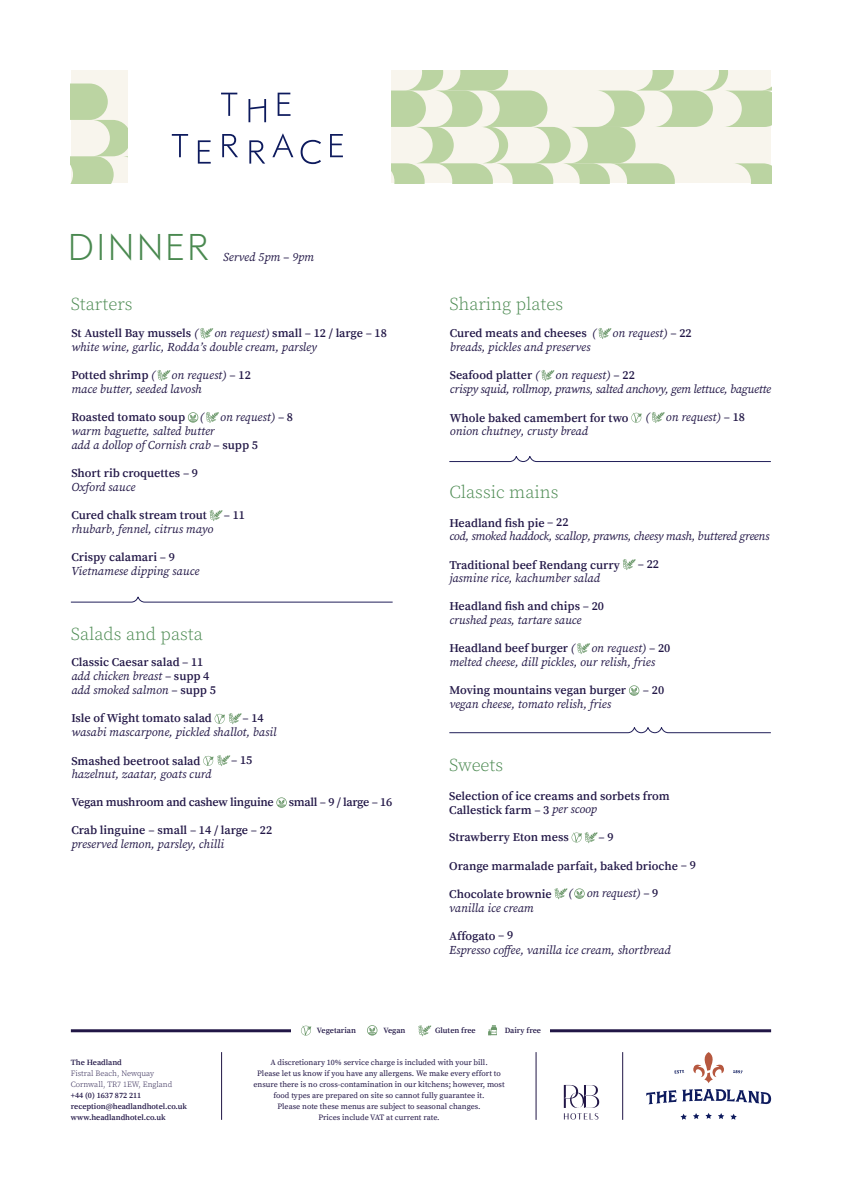
<style>
.page{position:relative;width:842px;height:1191px;background:#fff}
.page>*{position:absolute;margin:0;border:0;box-sizing:border-box;transform-origin:0 0}
.t1{font:100 37px "GT Eesti Text";letter-spacing:.085em;color:#4a8950}
.t2{font:300 18px "Source Serif Pro";color:#4a8950}
.t3{font:italic 12px/14px "Source Serif Pro";color:#211646}
.t4{font:600 12px/14px "Source Serif Pro";color:#211646}
.t5{font:italic 12px/14px "Source Serif Pro";letter-spacing:-.02em;color:#211646}
.t6{font:600 12px "Source Serif Pro";letter-spacing:-.02em;color:#211646}
.t7{font:8px/11px "Source Serif Pro";color:#211646;text-align:center}
.t8{font:600 8px "Source Serif Pro";color:#211646}
.t9{font:300 8px "Source Serif Pro";color:#211646}
.s1{font-weight:600;font-style:normal}
.s2{font-weight:400;font-style:italic}
</style>
<div class="page">
<svg style="left:646px;top:1089px;width:125px;height:15px"></svg>
<svg style="left:730px;top:1113px;width:7px;height:6px"></svg>
<svg style="left:718px;top:1113px;width:6px;height:6px"></svg>
<svg style="left:705px;top:1113px;width:7px;height:5px"></svg>
<svg style="left:693px;top:1113px;width:6px;height:6px"></svg>
<svg style="left:680px;top:1113px;width:7px;height:6px"></svg>
<svg style="left:693px;top:1052px;width:31px;height:31px"></svg>
<svg style="left:733px;top:1070px;width:10px;height:3px"></svg>
<svg style="left:674px;top:1070px;width:10px;height:3px"></svg>
<hr style="left:221px;top:1052px;width:1px;height:67px;background:#211646">
<hr style="left:622px;top:1052px;width:1px;height:67px;background:#211646">
<hr style="left:536px;top:1052px;width:1px;height:67px;background:#211646">
<hr style="left:71px;top:1029px;width:700px;height:3px;background:#211646">
<svg style="left:200px;top:328px;width:13px;height:11px"></svg>
<svg style="left:158px;top:370px;width:12px;height:11px"></svg>
<svg style="left:188px;top:412px;width:10px;height:10px"></svg>
<svg style="left:206px;top:412px;width:13px;height:11px"></svg>
<svg style="left:210px;top:510px;width:13px;height:11px"></svg>
<svg style="left:214px;top:713px;width:28px;height:11px"></svg>
<svg style="left:203px;top:755px;width:27px;height:11px"></svg>
<svg style="left:276px;top:797px;width:11px;height:10px"></svg>
<svg style="left:598px;top:328px;width:13px;height:11px"></svg>
<svg style="left:541px;top:370px;width:13px;height:11px"></svg>
<svg style="left:631px;top:412px;width:11px;height:11px"></svg>
<svg style="left:652px;top:412px;width:13px;height:11px"></svg>
<svg style="left:70px;top:596px;width:323px;height:7px"></svg>
<svg style="left:571px;top:832px;width:27px;height:11px"></svg>
<svg style="left:555px;top:888px;width:12px;height:11px"></svg>
<svg style="left:574px;top:888px;width:11px;height:10px"></svg>
<svg style="left:449px;top:727px;width:322px;height:7px"></svg>
<svg style="left:449px;top:456px;width:322px;height:6px"></svg>
<svg style="left:392px;top:71px;width:380px;height:112px"></svg>
<div style="left:71px;top:71px;width:57px;height:112px;background:#f8f5ed"></div>
<svg style="left:71px;top:83px;width:57px;height:100px"></svg>
<svg style="left:172px;top:134px;width:16px;height:23px"></svg>
<svg style="left:278px;top:93px;width:12px;height:23px"></svg>
<svg style="left:221px;top:93px;width:16px;height:23px"></svg>
<svg style="left:198px;top:140px;width:13px;height:24px"></svg>
<svg style="left:222px;top:134px;width:16px;height:23px"></svg>
<svg style="left:249px;top:140px;width:16px;height:24px"></svg>
<svg style="left:272px;top:133px;width:21px;height:24px"></svg>
<svg style="left:301px;top:140px;width:20px;height:24px"></svg>
<svg style="left:330px;top:134px;width:13px;height:23px"></svg>
<svg style="left:248px;top:99px;width:18px;height:23px"></svg>
<svg style="left:564px;top:1085px;width:35px;height:34px"></svg>
<div style="left:292px;top:1009px;width:258px;height:28px;background:#fff"></div>
<svg style="left:367px;top:1025px;width:10px;height:10px"></svg>
<svg style="left:301px;top:1025px;width:10px;height:10px"></svg>
<svg style="left:418px;top:1025px;width:13px;height:11px"></svg>
<svg style="left:488px;top:1025px;width:9px;height:10px"></svg>
<svg style="left:623px;top:559px;width:13px;height:11px"></svg>
<svg style="left:577px;top:643px;width:13px;height:11px"></svg>
<svg style="left:629px;top:685px;width:10px;height:10px"></svg>
<p class="t1" style="left:68px;top:227px;width:142px">DINNER</p>
<p class="t2" style="left:71px;top:292px;width:63px">Starters</p>
<p class="t3" style="left:223px;top:250px;width:93px">Served 5pm – 9pm</p>
<p class="t3" style="left:71px;top:326px;width:317px;text-indent:143px">on request) <span class="s1">small – 12 / large – 18 </span>white wine, garlic, Rodda’s double cream, parsley</p>
<p class="t4" style="left:71px;top:368px;width:86px">Potted shrimp <span class="s2">(</span></p>
<p class="t4" style="left:71px;top:326px;width:129px">St Austell Bay mussels <span class="s2">(</span></p>
<p class="t3" style="left:71px;top:368px;width:181px;text-indent:100px">on request) <span class="s1">– 12 </span>mace butter, seeded lavosh</p>
<p class="t4" style="left:71px;top:410px;width:134px">Roasted tomato soup <span class="s2">(</span></p>
<p class="t3" style="left:220px;top:410px;width:74px">on request) <span class="s1">– 8</span></p>
<p class="t3" style="left:71px;top:424px;width:188px">warm baguette, salted butter<br>add a dollop of Cornish crab <span class="s1">– supp 5</span></p>
<p class="t4" style="left:71px;top:466px;width:128px">Short rib croquettes – 9</p>
<p class="t3" style="left:71px;top:480px;width:66px">Oxford sauce</p>
<p class="t4" style="left:71px;top:508px;width:137px">Cured chalk stream trout</p>
<p class="t4" style="left:224px;top:508px;width:23px">– 11</p>
<p class="t3" style="left:71px;top:522px;width:143px">rhubarb, fennel, citrus mayo</p>
<p class="t3" style="left:71px;top:550px;width:129px"><span class="s1">Crispy calamari – 9<br></span>Vietnamese dipping sauce</p>
<p class="t2" style="left:71px;top:622px;width:133px">Salads and pasta</p>
<p class="t4" style="left:71px;top:655px;width:140px">Classic Caesar salad – 11 <span class="s2">add chicken breast</span> – supp 4</p>
<p class="t3" style="left:71px;top:683px;width:146px">add smoked salmon <span class="s1">– supp 5</span></p>
<p class="t4" style="left:71px;top:711px;width:142px">Isle of Wight tomato salad</p>
<p class="t3" style="left:71px;top:711px;width:207px;text-indent:171px"><span class="s1">– 14 </span>wasabi mascarpone, pickled shallot, basil</p>
<p class="t4" style="left:71px;top:754px;width:131px">Smashed beetroot salad</p>
<p class="t4" style="left:231px;top:753px;width:23px">– 15</p>
<p class="t3" style="left:71px;top:767px;width:142px">hazelnut, zaatar, goats curd</p>
<p class="t6" style="left:71px;top:795px;width:322px">Vegan mushroom and cashew linguine small – 9 / large – 16</p>
<p class="t4" style="left:71px;top:823px;width:202px">Crab linguine – small – 14 / large – 22 <span class="s2">preserved lemon, parsley, chilli</span></p>
<p class="t2" style="left:449px;top:292px;width:115px">Sharing plates</p>
<p class="t4" style="left:450px;top:326px;width:148px">Cured meats and cheeses <span class="s2">(</span></p>
<p class="t3" style="left:613px;top:326px;width:81px">on request) <span class="s1">– 22</span></p>
<p class="t3" style="left:450px;top:340px;width:142px">breads, pickles and preserves</p>
<p class="t4" style="left:450px;top:368px;width:91px">Seafood platter <span class="s2">(</span></p>
<p class="t5" style="left:450px;top:368px;width:323px;text-indent:106px">on request) <span class="s1">– 22<br></span>crispy squid, rollmop, prawns, salted anchovy, gem lettuce, baguette</p>
<p class="t4" style="left:450px;top:411px;width:180px">Whole baked camembert for two</p>
<p class="t3" style="left:645px;top:410px;width:6px">(</p>
<p class="t3" style="left:666px;top:410px;width:81px">on request) <span class="s1">– 18</span></p>
<p class="t3" style="left:450px;top:424px;width:140px">onion chutney, crusty bread</p>
<p class="t2" style="left:449px;top:481px;width:111px">Classic mains</p>
<p class="t5" style="left:449px;top:516px;width:321px;line-height:13.2px"><span class="s1">Headland fish pie – 22<br></span>cod, smoked haddock, scallop, prawns, cheesy mash, buttered greens</p>
<p class="t4" style="left:449px;top:558px;width:172px">Traditional beef Rendang curry</p>
<p class="t4" style="left:638px;top:557px;width:23px">– 22</p>
<p class="t3" style="left:449px;top:571px;width:152px">jasmine rice, kachumber salad</p>
<p class="t4" style="left:449px;top:599px;width:156px">Headland fish and chips – 20</p>
<p class="t3" style="left:449px;top:613px;width:134px">crushed peas, tartare sauce</p>
<p class="t4" style="left:449px;top:641px;width:128px">Headland beef burger <span class="s2">(</span></p>
<p class="t3" style="left:449px;top:641px;width:223px;text-indent:142px">on request) <span class="s1">– 20 </span>melted cheese, dill pickles, our relish, fries</p>
<p class="t4" style="left:449px;top:683px;width:178px">Moving mountains vegan burger</p>
<p class="t4" style="left:643px;top:683px;width:23px">– 20</p>
<p class="t3" style="left:449px;top:697px;width:163px">vegan cheese, tomato relish, fries</p>
<p class="t2" style="left:449px;top:754px;width:56px">Sweets</p>
<p class="t4" style="left:449px;top:789px;width:222px">Selection of ice creams and sorbets from<br>Callestick farm – 3 <span class="s2">per scoop</span></p>
<p class="t4" style="left:449px;top:830px;width:121px">Strawberry Eton mess</p>
<p class="t4" style="left:598px;top:830px;width:17px">– 9</p>
<p class="t4" style="left:449px;top:859px;width:248px">Orange marmalade parfait, baked brioche – 9</p>
<p class="t4" style="left:449px;top:887px;width:104px">Chocolate brownie</p>
<p class="t3" style="left:568px;top:886px;width:92px">( on request) <span class="s1">– 9</span></p>
<p class="t3" style="left:449px;top:901px;width:86px">vanilla ice cream</p>
<p class="t3" style="left:449px;top:929px;width:223px"><span class="s1">Affogato – 9<br></span>Espresso coffee, vanilla ice cream, shortbread</p>
<p class="t8" style="left:71px;top:1057px;width:53px">The Headland</p>
<p class="t9" style="left:71px;top:1067px;width:85px">Fistral Beach, Newquay</p>
<p class="t9" style="left:71px;top:1078px;width:103px">Cornwall, TR7 1EW, England</p>
<p class="t8" style="left:71px;top:1090px;width:72px">+44 (0) 1637 872 211</p>
<p class="t8" style="left:71px;top:1101px;width:118px">reception@headlandhotel.co.uk</p>
<p class="t8" style="left:71px;top:1112px;width:96px">www.headlandhotel.co.uk</p>
<p class="t8" style="left:317px;top:1025px;width:41px">Vegetarian</p>
<p class="t8" style="left:383px;top:1025px;width:24px">Vegan</p>
<p class="t8" style="left:435px;top:1025px;width:42px">Gluten free</p>
<p class="t8" style="left:505px;top:1025px;width:38px">Dairy free</p>
<p class="t7" style="left:253px;top:1057px;width:253px">A discretionary 10% service charge is included with your bill.<br>Please let us know if you have any allergens. We make every effort to ensure there is no cross-contamination in our kitchens; however, most food types are prepared on site so cannot fully guarantee it.</p>
<p class="t7" style="left:278px;top:1101px;width:204px">Please note these menus are subject to seasonal changes.<br>Prices include VAT at current rate.</p>
</div>
